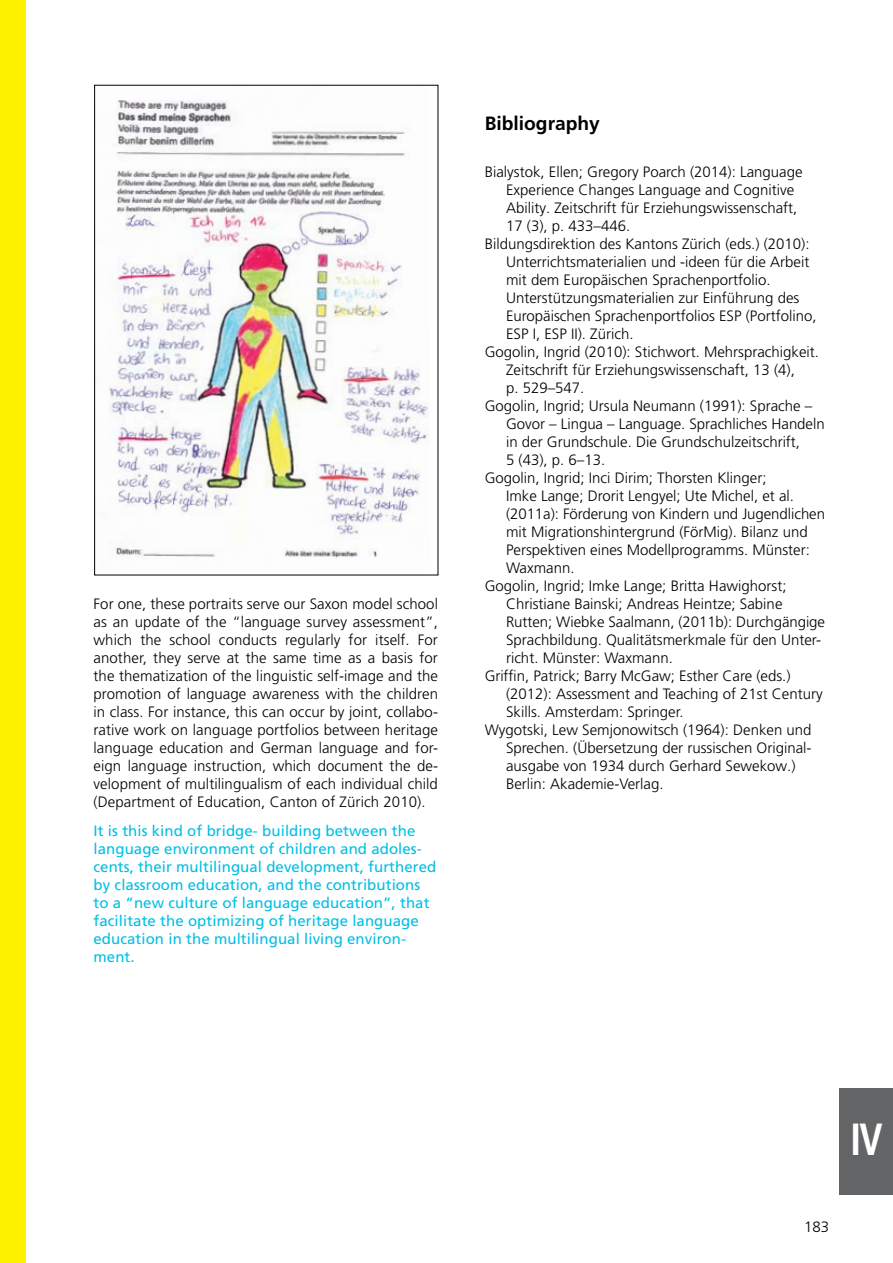
<style>
.page{position:relative;width:893px;height:1263px;background:#fff}
.page>*{position:absolute;margin:0;border:0;box-sizing:border-box;transform-origin:0 0}
.t1{font:700 condensed 45px "Frutiger";color:#fff;scale:.9 1}
.t2{font:700 19.2px "Frutiger LT Pro";color:#000}
.t3{font:300 15px/18px "Frutiger LT Pro";color:#000;text-align:justify}
.t4{font:15px/18px "Frutiger LT Pro";letter-spacing:.005em;color:#00bfe4}
</style>
<div class="page">
<div style="left:0;top:0;width:26px;height:1263px;background:#fff200"></div>
<img style="left:108px;top:100px;width:320px;height:458px">
<div style="left:840px;top:1089px;width:53px;height:106px;background:#636466"></div>
<p class="t3" style="left:94px;top:595px;width:346px">For one, these portraits serve our Saxon model school as an update of the “language survey assessment”, which the school conducts regularly for itself. For another, they serve at the same time as a basis for the thematization of the linguistic self-image and the promotion of language awareness with the children in class. For instance, this can occur by joint, collabo&shy;rative work on language portfolios between heritage language education and German language and for&shy;eign language instruction, which document the de&shy;velopment of multilingualism of each individual child (Department of Education, Canton of Zürich 2010).</p>
<p class="t4" style="left:94px;top:822px;width:344px">It is this kind of bridge- building between the language environment of children and adoles&shy;cents, their multilingual development, furthered by classroom education, and the contributions to a “new culture of language education”, that facilitate the optimizing of heritage language education in the multilingual living environ&shy;ment.</p>
<p class="t2" style="left:485px;top:112px;width:117px">Bibliography</p>
<p class="t3" style="left:485px;top:163px;width:319px">Bialystok, Ellen; Gregory Poarch (2014): Language</p>
<p class="t3" style="left:506px;top:181px;width:290px">Experience Changes Language and Cognitive</p>
<p class="t3" style="left:506px;top:199px;width:293px">Ability. Zeitschrift für Erziehungswissenschaft,</p>
<p class="t3" style="left:506px;top:217px;width:126px">17 (3), p. 433–446.</p>
<p class="t3" style="left:485px;top:235px;width:326px">Bildungsdirektion des Kantons Zürich (eds.) (2010):</p>
<p class="t3" style="left:506px;top:253px;width:305px">Unterrichtsmaterialien und -ideen für die Arbeit</p>
<p class="t3" style="left:506px;top:271px;width:266px">mit dem Europäischen Sprachenportfolio.</p>
<p class="t3" style="left:506px;top:289px;width:295px">Unterstützungsmaterialien zur Einführung des</p>
<p class="t3" style="left:506px;top:307px;width:312px">Europäischen Sprachenportfolios ESP (Portfolino,</p>
<p class="t3" style="left:506px;top:325px;width:129px">ESP I, ESP II). Zürich.</p>
<p class="t3" style="left:485px;top:343px;width:336px">Gogolin, Ingrid (2010): Stichwort. Mehrsprachigkeit.</p>
<p class="t3" style="left:506px;top:361px;width:290px">Zeitschrift für Erziehungswissenschaft, 13 (4),</p>
<p class="t3" style="left:506px;top:379px;width:80px">p. 529–547.</p>
<p class="t3" style="left:485px;top:397px;width:329px">Gogolin, Ingrid; Ursula Neumann (1991): Sprache –</p>
<p class="t3" style="left:506px;top:415px;width:320px">Govor – Lingua – Language. Sprachliches Handeln</p>
<p class="t3" style="left:506px;top:433px;width:295px">in der Grundschule. Die Grundschulzeitschrift,</p>
<p class="t3" style="left:506px;top:451px;width:101px">5 (43), p. 6–13.</p>
<p class="t3" style="left:485px;top:469px;width:283px">Gogolin, Ingrid; Inci Dirim; Thorsten Klinger;</p>
<p class="t3" style="left:506px;top:487px;width:290px">Imke Lange; Drorit Lengyel; Ute Michel, et al.</p>
<p class="t3" style="left:506px;top:505px;width:321px">(2011a): Förderung von Kindern und Jugendlichen</p>
<p class="t3" style="left:506px;top:523px;width:303px">mit Migrationshintergrund (FörMig). Bilanz und</p>
<p class="t3" style="left:506px;top:541px;width:305px">Perspektiven eines Modellprogramms. Münster:</p>
<p class="t3" style="left:506px;top:559px;width:70px">Waxmann.</p>
<p class="t3" style="left:485px;top:577px;width:303px">Gogolin, Ingrid; Imke Lange; Britta Hawighorst;</p>
<p class="t3" style="left:506px;top:595px;width:278px">Christiane Bainski; Andreas Heintze; Sabine</p>
<p class="t3" style="left:506px;top:613px;width:320px">Rutten; Wiebke Saalmann, (2011b): Durchgängige</p>
<p class="t3" style="left:506px;top:631px;width:317px">Sprachbildung. Qualitätsmerkmale für den Unter-</p>
<p class="t3" style="left:506px;top:649px;width:168px">richt. Münster: Waxmann.</p>
<p class="t3" style="left:485px;top:667px;width:307px">Griffin, Patrick; Barry McGaw; Esther Care (eds.)</p>
<p class="t3" style="left:506px;top:685px;width:318px">(2012): Assessment and Teaching of 21st Century</p>
<p class="t3" style="left:506px;top:703px;width:179px">Skills. Amsterdam: Springer.</p>
<p class="t3" style="left:485px;top:721px;width:328px">Wygotski, Lew Semjonowitsch (1964): Denken und</p>
<p class="t3" style="left:506px;top:739px;width:307px">Sprechen. (Übersetzung der russischen Original-</p>
<p class="t3" style="left:506px;top:757px;width:291px">ausgabe von 1934 durch Gerhard Sewekow.)</p>
<p class="t3" style="left:506px;top:775px;width:159px">Berlin: Akademie-Verlag.</p>
<h1 class="t1" style="left:850px;top:1113px;width:38px">IV</h1>
<p class="t3" style="left:804px;top:1217px;width:27px">183</p>
</div>
